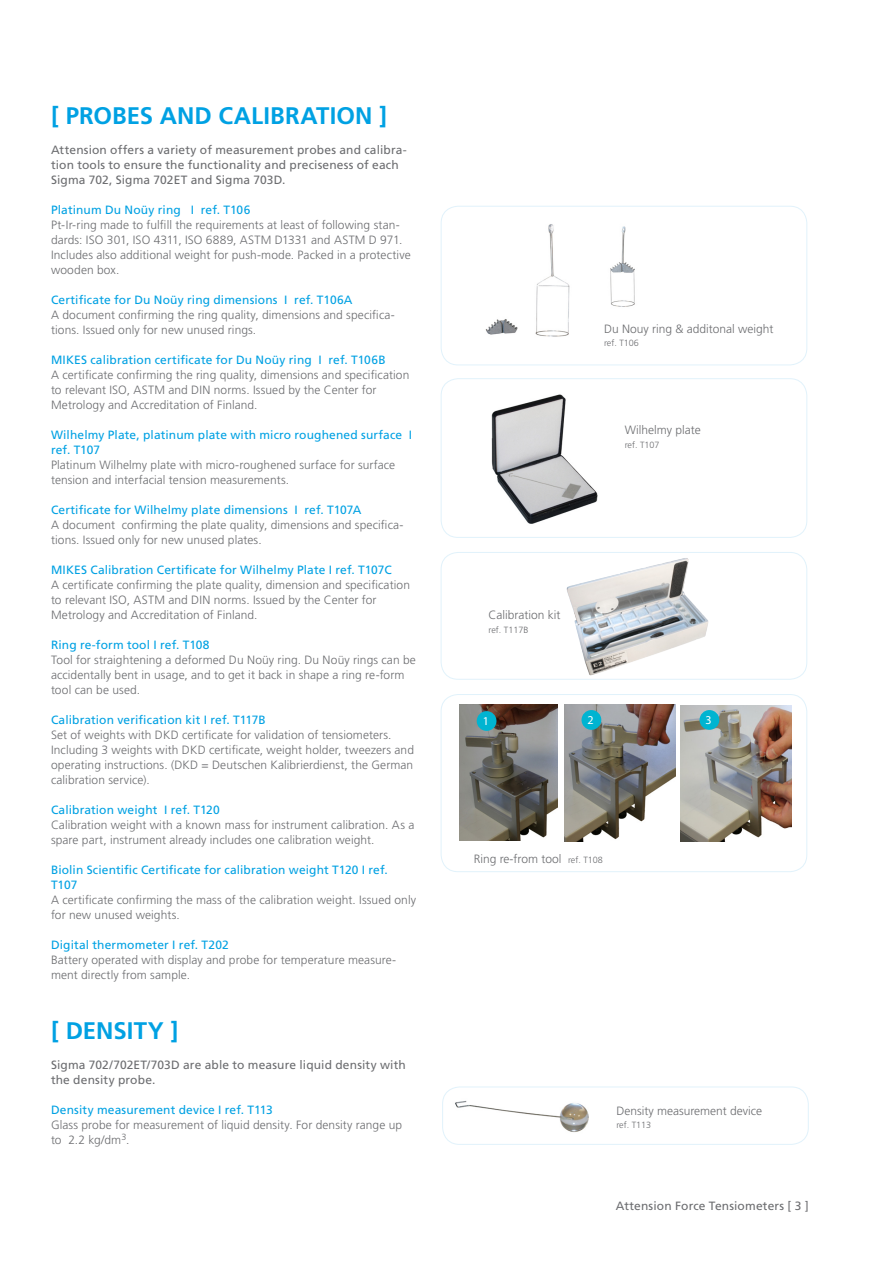
<style>
.page{position:relative;width:893px;height:1263px;background:#fff}
.page>*{position:absolute;margin:0;border:0;box-sizing:border-box;transform-origin:0 0}
.Figure_text{font:700 24px "Frutiger LT Std";color:#00a1e3}
.Figure_text-2{font:300 12px/15px "Frutiger LT Std";letter-spacing:.005em;color:#6c6d70}
.Figure_text-3{font:12px/15px "Frutiger LT Std";letter-spacing:.01em;color:#00a1e3}
.Figure_text-4{font:12px/15px "Frutiger LT Std";letter-spacing:.01em;color:#6c6d70}
.t1{font:12px "Myriad Pro";color:#fff}
.t2{font:300 9px "Frutiger LT Std";color:#6c6d70}
.s1{font-weight:400;color:#00a1e3}
.s2{font-size:9px}
</style>
<div class="page">
<div style="left:441px;top:694px;width:366px;height:178px;border:1px solid #e1f2fb;border-radius:17px"></div>
<img style="left:460px;top:704px;width:97px;height:137px">
<img style="left:564px;top:705px;width:111px;height:137px">
<img style="left:681px;top:705px;width:111px;height:137px">
<div style="left:477px;top:711px;width:19px;height:20px;background:#00b4d1;border-radius:50%"></div>
<div style="left:581px;top:710px;width:20px;height:20px;background:#00b4d1;border-radius:50%"></div>
<div style="left:699px;top:710px;width:20px;height:20px;background:#00b4d1;border-radius:50%"></div>
<img style="left:519px;top:558px;width:242px;height:138px">
<div style="left:441px;top:552px;width:366px;height:128px;border:1px solid #e1f2fb;border-radius:17px"></div>
<div style="left:441px;top:378px;width:366px;height:160px;border:1px solid #e1f2fb;border-radius:17px"></div>
<img style="left:491px;top:394px;width:107px;height:130px">
<div style="left:441px;top:206px;width:366px;height:159px;border:1px solid #e1f2fb;border-radius:17px"></div>
<img style="left:485px;top:224px;width:85px;height:113px">
<img style="left:610px;top:226px;width:25px;height:81px">
<img style="left:447px;top:1088px;width:142px;height:55px">
<div style="left:442px;top:1086px;width:367px;height:59px;border:1px solid #e1f2fb;border-radius:17px"></div>
<p class="Figure_text" style="left:51px;top:102px;width:338px">[ PROBES AND CALIBRATION ]</p>
<p class="Figure_text-4" style="left:51px;top:143px;width:357px">Attension offers a variety of measurement probes and calibra&shy;tion tools to ensure the functionality and preciseness of each<br>Sigma 702, Sigma 702ET and Sigma 703D.</p>
<p class="Figure_text-3" style="left:51px;top:203px;width:201px">Platinum Du Noüy ring I ref. T106</p>
<p class="Figure_text-2" style="left:51px;top:218px;width:361px">Pt-Ir-ring made to fulfill the requirements at least of following stan&shy;dards: ISO 301, ISO 4311, ISO 6889, ASTM D1331 and ASTM D 971.<br>Includes also additional weight for push-mode. Packed in a protective wooden box.</p>
<p class="Figure_text-3" style="left:51px;top:293px;width:303px">Certificate for Du Noüy ring dimensions I ref. T106A</p>
<p class="Figure_text-2" style="left:51px;top:308px;width:345px">A document confirming the ring quality, dimensions and specifica&shy;tions. Issued only for new unused rings.</p>
<p class="Figure_text-3" style="left:51px;top:353px;width:336px">MIKES calibration certificate for Du Noüy ring I ref. T106B</p>
<p class="Figure_text-2" style="left:51px;top:368px;width:360px">A certificate confirming the ring quality, dimensions and specification to relevant ISO, ASTM and DIN norms. Issued by the Center for<br>Metrology and Accreditation of Finland.</p>
<p class="Figure_text-2" style="left:51px;top:428px;width:363px"><span class="s1">Wilhelmy Plate, platinum plate with micro roughened surface I ref. T107<br></span>Platinum Wilhelmy plate with micro-roughened surface for surface tension and interfacial tension measurements.</p>
<p class="Figure_text-3" style="left:51px;top:503px;width:312px">Certificate for Wilhelmy plate dimensions I ref. T107A</p>
<p class="Figure_text-2" style="left:51px;top:518px;width:354px">A document confirming the plate quality, dimensions and specifica&shy;tions. Issued only for new unused plates.</p>
<p class="Figure_text-3" style="left:51px;top:563px;width:342px">MIKES Calibration Certificate for Wilhelmy Plate I ref. T107C</p>
<p class="Figure_text-2" style="left:51px;top:578px;width:360px">A certificate confirming the plate quality, dimension and specification to relevant ISO, ASTM and DIN norms. Issued by the Center for<br>Metrology and Accreditation of Finland.</p>
<p class="Figure_text-3" style="left:51px;top:638px;width:160px">Ring re-form tool I ref. T108</p>
<p class="Figure_text-2" style="left:51px;top:653px;width:366px">Tool for straightening a deformed Du Noüy ring. Du Noüy rings can be accidentally bent in usage, and to get it back in shape a ring re-form tool can be used.</p>
<p class="Figure_text-3" style="left:51px;top:713px;width:216px">Calibration verification kit I ref. T117B</p>
<p class="Figure_text-2" style="left:51px;top:728px;width:365px">Set of weights with DKD certificate for validation of tensiometers.<br>Including 3 weights with DKD certificate, weight holder, tweezers and operating instructions. (DKD = Deutschen Kalibrierdienst, the German calibration service).</p>
<p class="Figure_text-3" style="left:51px;top:803px;width:170px">Calibration weight I ref. T120</p>
<p class="Figure_text-2" style="left:51px;top:818px;width:365px">Calibration weight with a known mass for instrument calibration. As a spare part, instrument already includes one calibration weight.</p>
<p class="Figure_text-3" style="left:51px;top:863px;width:338px">Biolin Scientific Certificate for calibration weight T120 I ref.<br>T107</p>
<p class="Figure_text-2" style="left:51px;top:893px;width:367px">A certificate confirming the mass of the calibration weight. Issued only for new unused weights.</p>
<p class="Figure_text-3" style="left:51px;top:938px;width:179px">Digital thermometer I ref. T202</p>
<p class="Figure_text-2" style="left:51px;top:953px;width:347px">Battery operated with display and probe for temperature measure&shy;ment directly from sample.</p>
<p class="Figure_text" style="left:51px;top:1017px;width:129px">[ DENSITY ]</p>
<p class="Figure_text-4" style="left:51px;top:1058px;width:356px">Sigma 702/702ET/703D are able to measure liquid density with the density probe.</p>
<p class="Figure_text-3" style="left:51px;top:1103px;width:223px">Density measurement device I ref. T113</p>
<p class="Figure_text-2" style="left:51px;top:1118px;width:353px">Glass probe for measurement of liquid density. For density range up to 2.2 kg/dm<sup>3</sup>.</p>
<p class="Figure_text-2" style="left:604px;top:321px;width:171px">Du Nouy ring &amp; additonal weight</p>
<p class="t2" style="left:604px;top:338px;width:36px">ref. T106</p>
<p class="Figure_text-2" style="left:625px;top:423px;width:78px">Wilhelmy plate</p>
<p class="t2" style="left:625px;top:439px;width:36px">ref. T107</p>
<p class="Figure_text-2" style="left:489px;top:608px;width:73px">Calibration kit</p>
<p class="t2" style="left:489px;top:625px;width:41px">ref. T117B</p>
<p class="t1" style="left:483px;top:713px;width:8px">1</p>
<p class="t1" style="left:587px;top:712px;width:8px">2</p>
<p class="t1" style="left:705px;top:712px;width:8px">3</p>
<p class="Figure_text-2" style="left:474px;top:851px;width:131px">Ring re-from tool <span class="s2">ref. T108</span></p>
<p class="Figure_text-2" style="left:616px;top:1103px;width:147px">Density measurement device</p>
<p class="t2" style="left:616px;top:1120px;width:36px">ref. T113</p>
<p class="Figure_text-4" style="left:616px;top:1199px;width:195px">Attension Force Tensiometers [ 3 ]</p>
</div>
